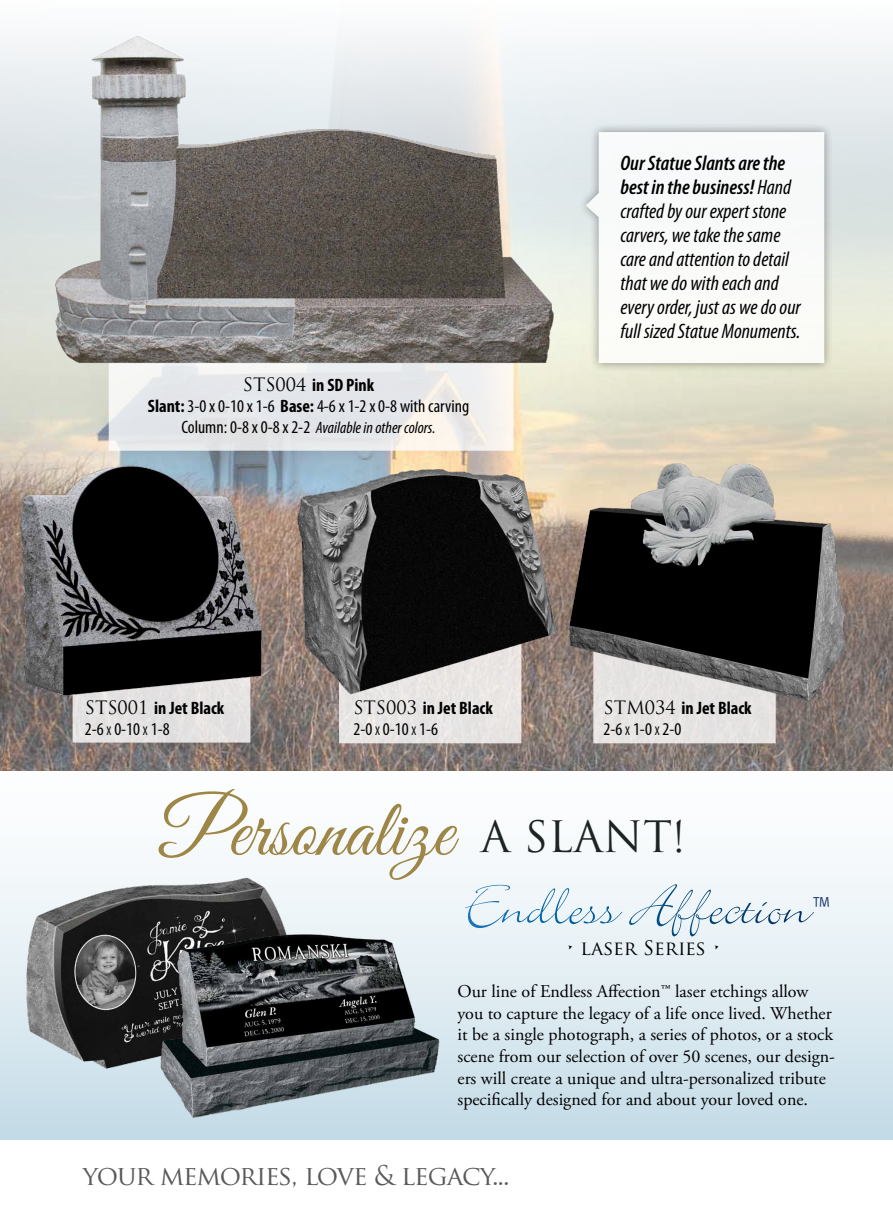
<style>
.page{position:relative;width:893px;height:1212px;background:#fff}
.page>*{position:absolute;margin:0;border:0;box-sizing:border-box;transform-origin:0 0}
.t1{font:81.45px "Great Vibes";color:#9e8647}
.t2{font:300 condensed 35.55px "Myriad Pro";color:#1d3b6f}
.t3{font:26.4px "Trajan Pro";letter-spacing:-.04em;color:#58595b}
.t4{font:italic condensed 21px/24px "Myriad Pro";color:#000}
.t5{font:19.35px "Trajan Pro";color:#000}
.t6{font:18px/21.6px "Adobe Garamond Pro";color:#000}
.t7{font:700 condensed 18px/21px "Myriad Pro";color:#000}
.t8{font:condensed 18px/21px "Myriad Pro";color:#000}
.t9{font:18px "Trajan Pro";color:#000}
.t10{font:italic condensed 16.5px "Myriad Pro";color:#000}
.s1{font-family:"Trajan Pro";font-stretch:normal}
.s2{font-weight:700}
.s3{font-style:normal;font-size:18px}
.s4{font-weight:600}
.s5{font-family:"Trajan Pro";font-weight:400;font-stretch:normal}
.s6{font-weight:400}
.s7{font-weight:400;font-size:12.6px}
.s8{font-family:"Trajan Pro";font-size:42.15px;color:#1c2323}
</style>
<div class="page">
<svg style="left:0;top:770px;width:893px;height:370px"></svg>
<img style="left:0;top:36px;width:893px;height:734px">
<svg style="left:85px;top:371px;width:429px;height:80px;background:#e6e7e8"></svg>
<img style="left:2px;top:31px;width:601px;height:340px">
<div style="left:577px;top:122px;width:257px;height:251px;background:#000;opacity:.5"></div>
<svg style="left:586px;top:132px;width:238px;height:231px"></svg>
<div style="left:73px;top:700px;width:177px;height:43px;background:#e3e2e1"></div>
<svg style="left:328px;top:709px;width:193px;height:34px;background:#e2dfde"></svg>
<div style="left:583px;top:708px;width:193px;height:35px;background:#e6e3e2"></div>
<img style="left:260px;top:438px;width:330px;height:271px">
<img style="left:541px;top:451px;width:321px;height:257px">
<img style="left:0;top:453px;width:316px;height:247px">
<svg style="left:629px;top:888px;width:171px;height:48px"></svg>
<img style="left:24px;top:874px;width:271px;height:196px">
<img style="left:117px;top:907px;width:332px;height:216px">
<img style="left:845px;top:820px;width:48px;height:320px">
<p class="t8" style="left:148px;top:374px;width:323px;text-indent:128px"><span class="s1">004</span> <span class="s2">in SD Pink<br>Slant:</span> 3-0 x 0-10 x 1-6 <span class="s2">Base:</span> 4-6 x 1-2 x 0-8 with carving</p>
<p class="t10" style="left:181px;top:418px;width:256px"><span class="s3">Column: 0-8 x 0-8 x 2-2</span> Available in other colors.</p>
<p class="t9" style="left:243px;top:373px;width:11px">STS</p>
<p class="t4" style="left:620px;top:151px;width:182px"><span class="s4">Our Statue Slants are the best in the business!</span> Hand crafted by our expert stone carvers, we take the same care and attention to detail that we do with each and every order, just as we do our full sized Statue Monuments.</p>
<p class="t7" style="left:85px;top:697px;width:141px;text-indent:33px"><span class="s5">001</span> in Jet Black<br><span class="s6">2-6</span> <span class="s7">X</span> <span class="s6">0-10</span> <span class="s7">X</span> <span class="s6">1-8</span></p>
<p class="t9" style="left:85px;top:696px;width:11px">STS</p>
<p class="t7" style="left:353px;top:698px;width:141px;text-indent:33px"><span class="s5">003</span> in Jet Black<br><span class="s6">2-0</span> <span class="s7">X</span> <span class="s6">0-10</span> <span class="s7">X</span> <span class="s6">1-6</span></p>
<p class="t7" style="left:604px;top:698px;width:150px"><span class="s5">STM034</span> in Jet Black<br><span class="s6">2-6</span> <span class="s7">X</span> <span class="s6">1-0</span> <span class="s7">X</span> <span class="s6">2-0</span></p>
<p class="t9" style="left:353px;top:696px;width:11px">STS</p>
<h1 class="t1" style="left:161px;top:785px;width:526px">Personalize <span class="s8">a slant!</span></h1>
<p class="t5" style="left:566px;top:936px;width:156px">• laser Series •</p>
<h2 class="t2" style="left:812px;top:890px;width:19px">™</h2>
<p class="t6" style="left:458px;top:981px;width:379px">Our line of Endless Affection™ laser etchings allow you to capture the legacy of a life once lived. Whether it be a single photograph, a series of photos, or a stock scene from our selection of over 50 scenes, our design&shy;ers will create a unique and ultra-personalized tribute specifically designed for and about your loved one.</p>
<h3 class="t3" style="left:83px;top:1158px;width:428px">your memories, love &amp; legacy...</h3>
</div>
